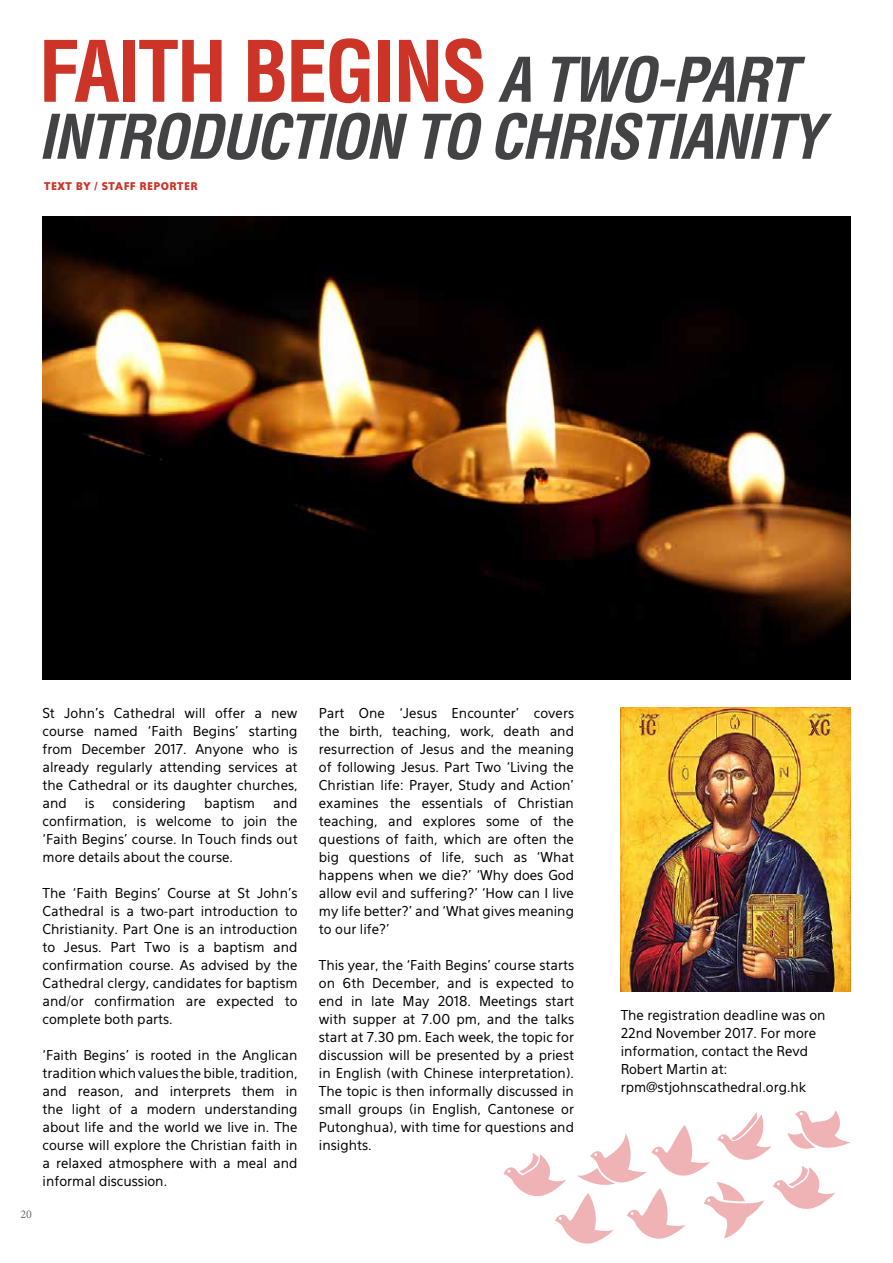
<style>
.page{position:relative;width:893px;height:1263px;background:#fff}
.page>*{position:absolute;margin:0;border:0;box-sizing:border-box;transform-origin:0 0}
.t1{font:700 condensed 82.5px "Helvetica LT Std";letter-spacing:-.03em;color:#cb3427}
.t2{font:italic 700 condensed 60px "Helvetica LT Std";letter-spacing:-.03em;color:#434345}
.t3{font:13.5px/18px "Eau Sans";color:#000;text-align:justify}
.t4{font:12px "Minion Pro";color:#6d6e71}
.t5{font:900 10.5px "Eau Sans";letter-spacing:.05em;color:#cb3427}
.s1{font-style:italic;font-size:60px;color:#434345}
</style>
<div class="page">
<img style="left:621px;top:707px;width:229px;height:285px">
<img style="left:43px;top:216px;width:807px;height:464px">
<svg style="left:503px;top:1110px;width:347px;height:134px"></svg>
<h1 class="t1" style="left:38px;top:20px;width:760px">FAITH BEGINS <span class="s1">A TWO-PART</span></h1>
<h2 class="t2" style="left:38px;top:99px;width:786px">INTRODUCTION TO CHRISTIANITY</h2>
<p class="t5" style="left:44px;top:180px;width:155px">TEXT BY / STAFF REPORTER</p>
<p class="t4" style="left:21px;top:1207px;width:13px">20</p>
<p class="t3" style="left:43px;top:704px;width:257px">St John’s Cathedral will offer a new course named ‘Faith Begins’ starting from December 2017. Anyone who is already regularly attending services at the Cathedral or its daughter churches, and</p>
<p class="t3" style="left:43px;top:794px;width:257px;text-indent:231px">and confirmation, is welcome to join the ‘Faith Begins’ course. In Touch finds out more details about the course.</p>
<p class="t3" style="left:43px;top:884px;width:257px">The ‘Faith Begins’ Course at St John’s Cathedral is a two-part introduction to Christianity. Part One is an introduction to Jesus. Part Two is a baptism and confirmation course. As advised by the Cathedral clergy, candidates for baptism and/or confirmation are expected to complete both parts.</p>
<p class="t3" style="left:43px;top:1046px;width:257px">‘Faith Begins’ is rooted in the Anglican tradition which values the bible, tradition, and reason, and interprets them in the light of a modern understanding about life and the world we live in. The course will explore the Christian faith in a relaxed atmosphere with a meal and informal discussion.</p>
<p class="t3" style="left:85px;top:794px;width:11px">is</p>
<p class="t3" style="left:113px;top:794px;width:75px">considering</p>
<p class="t3" style="left:204px;top:794px;width:53px">baptism</p>
<p class="t3" style="left:319px;top:704px;width:257px">Part One ‘Jesus Encounter’ covers the birth, teaching, work, death and resurrection of Jesus and the meaning of following Jesus. Part Two ‘Living the Christian life: Prayer, Study and Action’ examines the essentials of Christian teaching, and explores some of the questions of faith, which are often the big questions of life, such as ‘What happens when we die?’ ‘Why does God allow evil and suffering?’ ‘How can I live my life better?’ and ‘What gives meaning to our life?’</p>
<p class="t3" style="left:319px;top:956px;width:257px">This year, the ‘Faith Begins’ course starts on 6th December, and is expected to end in late May 2018. Meetings start with supper at 7.00 pm, and the talks start at 7.30 pm. Each week, the topic for discussion will be presented by a priest in English (with Chinese interpretation).<br>The topic is then informally discussed in small groups (in English, Cantonese or Putonghua), with time for questions and insights.</p>
<p class="t3" style="left:621px;top:1006px;width:206px;text-align:left">The registration deadline was on<br>22nd November 2017. For more information, contact the Revd<br>Robert Martin at: rpm@stjohnscathedral.org.hk</p>
</div>
